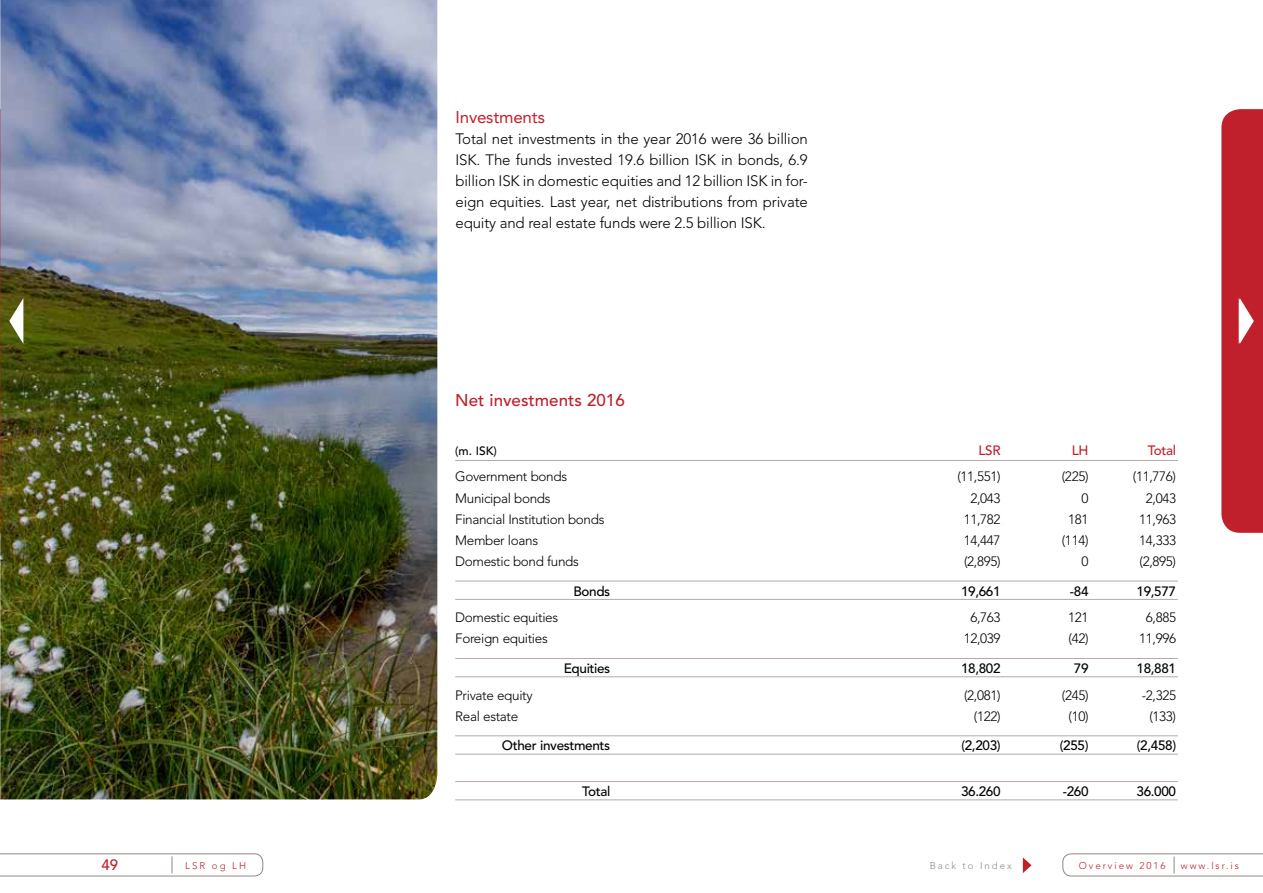
<style>
.page{position:relative;width:1263px;height:893px;background:#fff}
.page>*{position:absolute;margin:0;border:0;box-sizing:border-box;transform-origin:0 0}
.t1{font:500 16.95px "Avenir LT Std";color:#c0202c}
.t2{font:16.95px "Avenir LT Std";letter-spacing:-.01em;color:#c0202c}
.t3{font:300 15px/21px "Avenir LT Std";letter-spacing:-.01em;color:#000;text-align:justify}
.t4{font:500 15px "Avenir LT Std";color:#c0202c}
.t5{font:300 13.5px "Avenir LT Std";letter-spacing:-.025em;color:#000}
.t6{font:500 13.5px "Avenir LT Std";letter-spacing:-.025em;color:#000}
.t7{font:500 13.5px "Avenir LT Std";letter-spacing:-.025em;color:#c0202c}
.t8{font:500 12px "Avenir LT Std";color:#000}
.t9{font:300 9.75px "Avenir LT Std";letter-spacing:.2em;color:#c0202c}
.t10{font:300 9.75px "Avenir LT Std";letter-spacing:.2em;color:#938784}
</style>
<div class="page">
<svg style="left:1063px;top:854px;width:200px;height:22px"></svg>
<svg style="left:1023px;top:857px;width:8px;height:16px"></svg>
<svg style="left:0;top:854px;width:263px;height:22px"></svg>
<svg style="left:1221px;top:109px;width:42px;height:424px"></svg>
<hr style="left:455px;top:460px;width:723px;height:1px;background:#b6aaa7">
<hr style="left:455px;top:581px;width:723px;height:1px;background:#b6aaa7">
<hr style="left:455px;top:599px;width:723px;height:1px;background:#b6aaa7">
<hr style="left:455px;top:658px;width:723px;height:1px;background:#b6aaa7">
<hr style="left:455px;top:676px;width:723px;height:1px;background:#b6aaa7">
<hr style="left:455px;top:735px;width:723px;height:1px;background:#b6aaa7">
<hr style="left:455px;top:754px;width:723px;height:1px;background:#b6aaa7">
<hr style="left:455px;top:781px;width:723px;height:1px;background:#b6aaa7">
<hr style="left:455px;top:799px;width:723px;height:1px;background:#b6aaa7">
<img style="left:0;top:0;width:437px;height:799px">
<img style="left:0;top:109px;width:41px;height:424px">
<p class="t2" style="left:455px;top:108px;width:91px">Investments</p>
<p class="t3" style="left:455px;top:129px;width:354px">Total net investments in the year 2016 were 36 billion ISK. The funds invested 19.6 billion ISK in bonds, 6.9 billion ISK in domestic equities and 12 billion ISK in for&shy;eign equities. Last year, net distributions from private equity and real estate funds were 2.5 billion ISK.</p>
<p class="t1" style="left:455px;top:390px;width:171px">Net investments 2016</p>
<p class="t8" style="left:455px;top:444px;width:43px">(m. ISK)</p>
<p class="t7" style="left:978px;top:443px;width:24px">LSR</p>
<p class="t7" style="left:1072px;top:443px;width:18px">LH</p>
<p class="t7" style="left:1148px;top:443px;width:30px">Total</p>
<p class="t5" style="left:455px;top:469px;width:113px">Government bonds</p>
<p class="t5" style="left:957px;top:469px;width:45px">(11,551)</p>
<p class="t5" style="left:1062px;top:469px;width:28px">(225)</p>
<p class="t5" style="left:1133px;top:469px;width:45px">(11,776)</p>
<p class="t5" style="left:455px;top:490px;width:97px">Municipal bonds</p>
<p class="t5" style="left:970px;top:490px;width:32px">2,043</p>
<p class="t5" style="left:1081px;top:490px;width:9px">0</p>
<p class="t5" style="left:1146px;top:490px;width:32px">2,043</p>
<p class="t5" style="left:455px;top:511px;width:151px">Financial Institution bonds</p>
<p class="t5" style="left:964px;top:511px;width:38px">11,782</p>
<p class="t5" style="left:1068px;top:511px;width:22px">181</p>
<p class="t5" style="left:1139px;top:511px;width:38px">11,963</p>
<p class="t5" style="left:455px;top:532px;width:84px">Member loans</p>
<p class="t5" style="left:964px;top:532px;width:38px">14,447</p>
<p class="t5" style="left:1062px;top:532px;width:28px">(114)</p>
<p class="t5" style="left:1139px;top:532px;width:38px">14,333</p>
<p class="t5" style="left:455px;top:553px;width:125px">Domestic bond funds</p>
<p class="t5" style="left:964px;top:553px;width:38px">(2,895)</p>
<p class="t5" style="left:1081px;top:553px;width:9px">0</p>
<p class="t5" style="left:1139px;top:553px;width:38px">(2,895)</p>
<p class="t6" style="left:573px;top:583px;width:38px">Bonds</p>
<p class="t6" style="left:961px;top:583px;width:41px">19,661</p>
<p class="t6" style="left:1070px;top:583px;width:20px">-84</p>
<p class="t6" style="left:1136px;top:583px;width:41px">19,577</p>
<p class="t5" style="left:455px;top:610px;width:104px">Domestic equities</p>
<p class="t5" style="left:970px;top:610px;width:32px">6,763</p>
<p class="t5" style="left:1068px;top:610px;width:22px">121</p>
<p class="t5" style="left:1146px;top:610px;width:32px">6,885</p>
<p class="t5" style="left:455px;top:631px;width:94px">Foreign equities</p>
<p class="t5" style="left:964px;top:631px;width:38px">12,039</p>
<p class="t5" style="left:1068px;top:631px;width:22px">(42)</p>
<p class="t5" style="left:1139px;top:631px;width:38px">11,996</p>
<p class="t6" style="left:564px;top:660px;width:48px">Equities</p>
<p class="t6" style="left:961px;top:660px;width:41px">18,802</p>
<p class="t6" style="left:1074px;top:660px;width:16px">79</p>
<p class="t6" style="left:1136px;top:660px;width:41px">18,881</p>
<p class="t5" style="left:455px;top:687px;width:79px">Private equity</p>
<p class="t5" style="left:964px;top:687px;width:38px">(2,081)</p>
<p class="t5" style="left:1062px;top:687px;width:28px">(245)</p>
<p class="t5" style="left:1142px;top:687px;width:36px">-2,325</p>
<p class="t5" style="left:455px;top:708px;width:65px">Real estate</p>
<p class="t5" style="left:974px;top:708px;width:28px">(122)</p>
<p class="t5" style="left:1068px;top:708px;width:22px">(10)</p>
<p class="t5" style="left:1149px;top:708px;width:28px">(133)</p>
<p class="t6" style="left:502px;top:738px;width:110px">Other investments</p>
<p class="t6" style="left:961px;top:738px;width:41px">(2,203)</p>
<p class="t6" style="left:1060px;top:738px;width:30px">(255)</p>
<p class="t6" style="left:1137px;top:738px;width:41px">(2,458)</p>
<p class="t6" style="left:582px;top:783px;width:30px">Total</p>
<p class="t6" style="left:961px;top:783px;width:41px">36.260</p>
<p class="t6" style="left:1063px;top:783px;width:27px">-260</p>
<p class="t6" style="left:1136px;top:783px;width:41px">36.000</p>
<p class="t4" style="left:102px;top:856px;width:18px">49</p>
<p class="t9" style="left:185px;top:860px;width:62px">LSR og LH</p>
<p class="t10" style="left:930px;top:860px;width:84px">Back to Index</p>
<p class="t9" style="left:1079px;top:860px;width:88px">Overview 2016</p>
<p class="t9" style="left:1181px;top:860px;width:60px">www.lsr.is</p>
</div>
